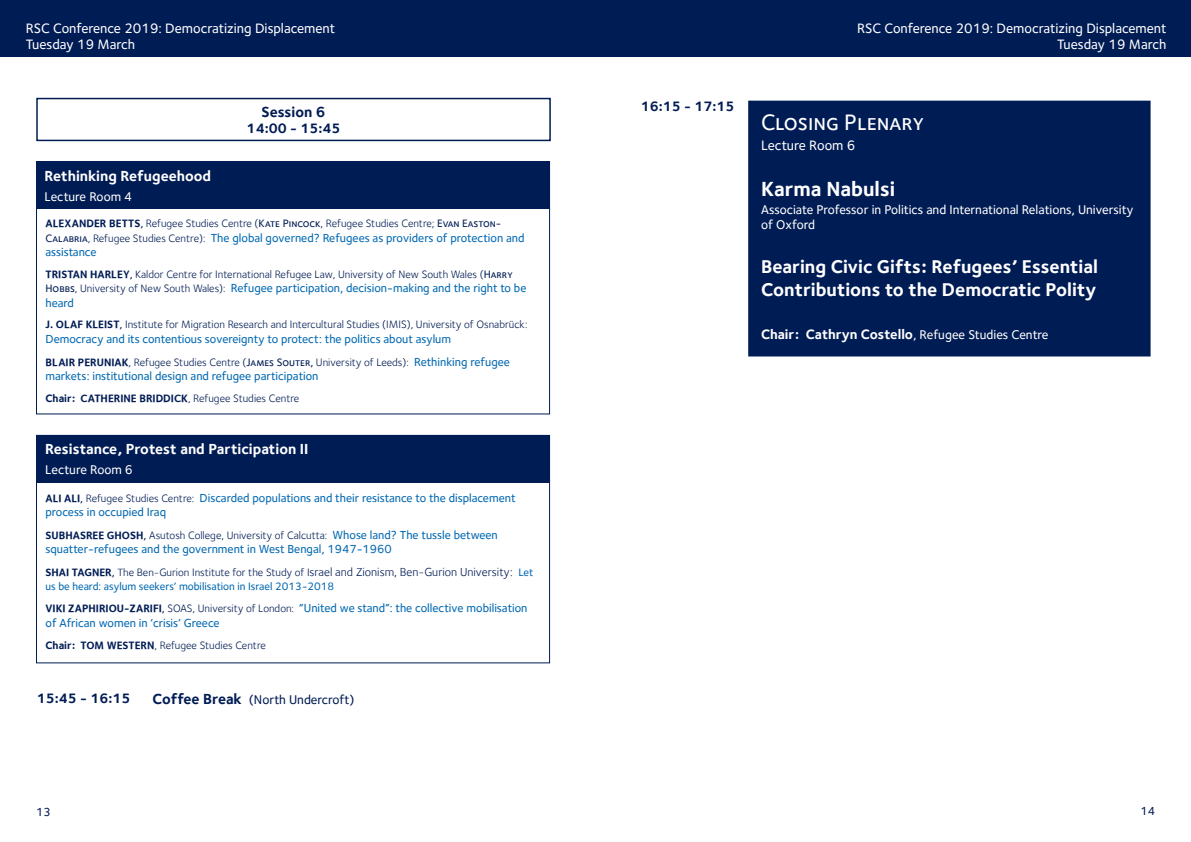
<style>
.page{position:relative;width:1191px;height:842px;background:#fff}
.page>*{position:absolute;margin:0;border:0;box-sizing:border-box;transform-origin:0 0}
.t1{font:23px "Foundry Sterling Medium Expert";color:#fff}
.t2{font:700 21px "Foundry Sterling";color:#fff}
.t3{font:700 19px/23px "Foundry Sterling";color:#fff}
.t4{font:700 15px "Foundry Sterling";color:#fff}
.t5{font:700 15px "Foundry Sterling";color:#001c54}
.t6{font:500 14px "Foundry Sterling";color:#fff}
.t7{font:700 14px "Foundry Sterling";color:#fff}
.t8{font:700 14px "Foundry Sterling";color:#001c54}
.t9{font:500 13px/15px "Foundry Sterling";color:#fff}
.t10{font:500 13px "Foundry Sterling";color:#001c54}
.t11{font:500 12px/14.4px "Foundry Sterling";color:#0068b1}
.t12{font:500 12px "Foundry Sterling";color:#001c54}
.t13{font:11px "Foundry Sterling";color:#001c54}
.t14{font:500 11px "Foundry Sterling";color:#0068b1}
.s1{font-family:"Foundry Sterling Bold Expert"}
.s2{font-weight:500}
.s3{font-family:"Foundry Sterling Medium Expert"}
.s4{font-family:"Foundry Sterling Medium Expert";font-weight:400;font-size:11px;color:#001c54}
.s5{font-weight:400;font-size:11px;color:#001c54}
.s6{font-weight:500;font-size:12px;color:#0068b1}
.s7{font-weight:700}
.s8{font-family:"Foundry Sterling Bold Expert";font-weight:400;font-size:11px;color:#001c54}
.s9{font-size:11px;color:#001c54}
.s10{font-weight:400;color:#001c54}
.s11{font-size:11px}
.s12{font-weight:700;font-size:15px}
.s13{font-weight:500;font-size:13px}
</style>
<div class="page">
<div style="left:36px;top:98px;width:515px;height:43px;border:2px solid #001c54"></div>
<div style="left:36px;top:162px;width:513px;height:47px;background:#001c54"></div>
<div style="left:37px;top:435px;width:513px;height:47px;background:#001c54"></div>
<div style="left:749px;top:101px;width:400px;height:255px;background:#001c54"></div>
<div style="left:748px;top:101px;width:402px;height:255px;border:2px solid #001c54"></div>
<div style="left:0;top:0;width:1191px;height:57px;background:#001c54"></div>
<p class="t6" style="left:26px;top:20px;width:311px">RSC Conference 2019: Democratizing Displacement</p>
<p class="t6" style="left:857px;top:20px;width:311px">RSC Conference 2019: Democratizing Displacement</p>
<p class="t6" style="left:26px;top:37px;width:111px">Tuesday 19 March</p>
<p class="t6" style="left:1057px;top:37px;width:111px">Tuesday 19 March</p>
<p class="t4" style="left:45px;top:167px;width:168px">Rethinking Refugeehood</p>
<p class="t9" style="left:45px;top:189px;width:89px">Lecture Room 4</p>
<p class="t5" style="left:261px;top:103px;width:66px">Session 6</p>
<p class="t8" style="left:247px;top:120px;width:95px">14:00 - 15:45</p>
<p class="t13" style="left:46px;top:217px;width:457px"><span class="s1">ALEXANDER BETTS</span><span class="s2">,</span> Refugee Studies Centre (<span class="s3">Kate Pincock</span>, Refugee Studies Centre; <span class="s3">Evan Easton-</span></p>
<p class="t11" style="left:46px;top:230px;width:480px"><span class="s4">Calabria</span><span class="s5">, Refugee Studies Centre):</span> The global governed? Refugees as providers of protection and assistance</p>
<p class="t13" style="left:46px;top:268px;width:469px"><span class="s1">TRISTAN HARLEY</span><span class="s2">,</span> Kaldor Centre for International Refugee Law, University of New South Wales (<span class="s3">Harry</span></p>
<p class="t11" style="left:45px;top:281px;width:482px"><span class="s4">Hobbs</span><span class="s5">, University of New South Wales):</span> Refugee participation, decision-making and the right to be heard</p>
<p class="t13" style="left:46px;top:318px;width:483px"><span class="s1">J. OLAF KLEIST</span><span class="s2">,</span> Institute for Migration Research and Intercultural Studies (IMIS), University of Osnabrück:</p>
<p class="t11" style="left:46px;top:331px;width:407px">Democracy and its contentious sovereignty to protect: the politics about asylum</p>
<p class="t13" style="left:46px;top:355px;width:466px"><span class="s1">BLAIR PERUNIAK</span>, Refugee Studies Centre (<span class="s3">James Souter</span><span class="s2">,</span> University of Leeds): <span class="s6">Rethinking refugee</span></p>
<p class="t11" style="left:46px;top:369px;width:274px">markets: institutional design and refugee participation</p>
<p class="t13" style="left:46px;top:392px;width:255px"><span class="s7">Chair:</span> <span class="s1">CATHERINE BRIDDICK</span>, Refugee Studies Centre</p>
<p class="t4" style="left:45px;top:440px;width:265px">Resistance, Protest and Participation II</p>
<p class="t9" style="left:45px;top:462px;width:89px">Lecture Room 6</p>
<p class="t11" style="left:46px;top:490px;width:471px"><span class="s8">ALI ALI</span><span class="s9">,</span> <span class="s5">Refugee Studies Centre:</span> Discarded populations and their resistance to the displacement process in occupied Iraq</p>
<p class="t13" style="left:46px;top:529px;width:454px"><span class="s1">SUBHASREE GHOSH</span><span class="s2">,</span> Asutosh College, University of Calcutta: <span class="s6">Whose land? The tussle between</span></p>
<p class="t11" style="left:46px;top:538px;width:489px;line-height:22.9px">squatter-refugees and the government in West Bengal, 1947-1960<br><span class="s8">SHAI TAGNER</span><span class="s9">,</span> <span class="s5">The Ben-Gurion Institute for the Study of I</span><span class="s10">srael and Zionism, Ben-Gurion University:</span> <span class="s11">Let</span></p>
<p class="t14" style="left:46px;top:579px;width:290px">us be heard: asylum seekers’ mobilisation in Israel 2013-2018</p>
<p class="t11" style="left:46px;top:601px;width:483px"><span class="s8">VIKI ZAPHIRIOU-ZARIFI</span><span class="s9">,</span> <span class="s5">SOAS, University of London:</span> “United we stand”: the collective mobilisation of African women in ‘crisis’ Greece</p>
<p class="t13" style="left:46px;top:638px;width:222px"><span class="s7">Chair:</span> <span class="s1">TOM WESTERN</span>, Refugee Studies Centre</p>
<p class="t8" style="left:37px;top:690px;width:95px">15:45 - 16:15</p>
<p class="t10" style="left:152px;top:692px;width:204px"><span class="s12">Coffee Break</span> (North Undercroft)</p>
<p class="t8" style="left:641px;top:98px;width:95px">16:15 - 17:15</p>
<h1 class="t1" style="left:761px;top:109px;width:164px">Closing Plenary</h1>
<p class="t6" style="left:761px;top:137px;width:96px">Lecture Room 6</p>
<h2 class="t2" style="left:761px;top:177px;width:136px">Karma Nabulsi</h2>
<p class="t9" style="left:761px;top:202px;width:374px">Associate Professor in Politics and International Relations, University of Oxford</p>
<h3 class="t3" style="left:761px;top:255px;width:338px">Bearing Civic Gifts: Refugees’ Essential<br>Contributions to the Democratic Polity</h3>
<p class="t7" style="left:761px;top:326px;width:289px">Chair: Cathryn Costello<span class="s13">, Refugee Studies Centre</span></p>
<p class="t12" style="left:36px;top:805px;width:16px">13</p>
<p class="t12" style="left:1140px;top:804px;width:16px">14</p>
</div>
